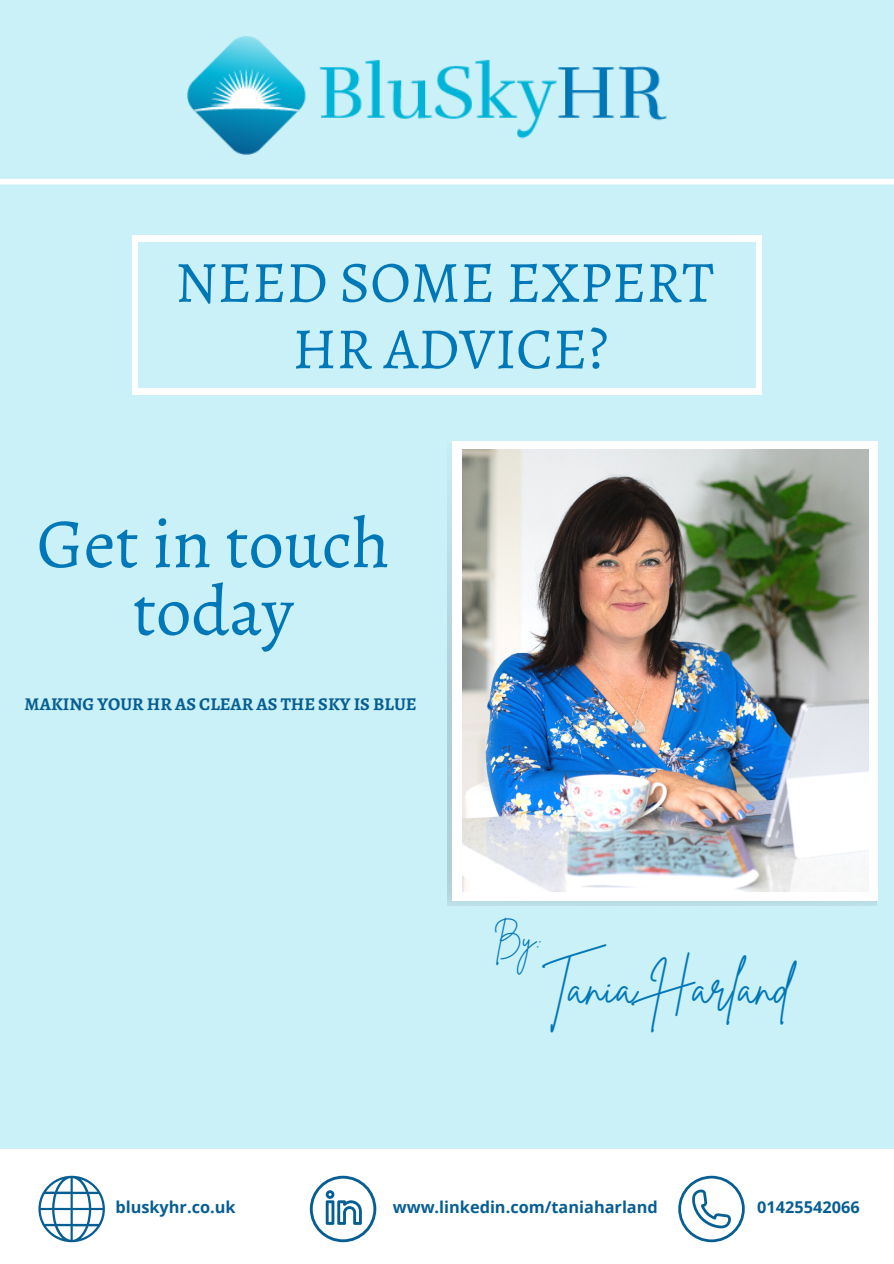
<style>
.page{position:relative;width:894px;height:1264px;background:#fff}
.page>*{position:absolute;margin:0;border:0;box-sizing:border-box;transform-origin:0 0}
.t1{font:70.5px "Alegreya";color:#0077b6}
.t2{font:58.5px "Alegreya";color:#0077b6}
.t3{font:49.35px "Brittany Signature";color:#0077b6}
.t4{font:30px "Brittany Signature";color:#0077b6}
.t5{font:700 18px "Alegreya";color:#075e92}
.t6{font:700 16.35px "Open Sans";color:#075e92}
</style>
<div class="page">
<div style="left:0;top:0;width:893px;height:1263px;background:#caf0f8"></div>
<div style="left:0;top:1148px;width:893px;height:115px;background:#fff"></div>
<svg style="left:38px;top:1175px;width:67px;height:67px"></svg>
<svg style="left:310px;top:1175px;width:66px;height:67px"></svg>
<svg style="left:678px;top:1175px;width:66px;height:67px"></svg>
<img style="left:447px;top:494px;width:429px;height:411px">
<div style="left:452px;top:441px;width:425px;height:459px;background:#fff"></div>
<img style="left:462px;top:449px;width:406px;height:442px">
<div style="left:0;top:179px;width:893px;height:5px;background:#fff"></div>
<div style="left:132px;top:235px;width:630px;height:160px;background:#fff"></div>
<div style="left:138px;top:242px;width:617px;height:145px;background:#caf0f8"></div>
<img style="left:187px;top:36px;width:480px;height:118px">
<p class="t2" style="left:175px;top:242px;width:540px">NEED SOME EXPERT</p>
<p class="t2" style="left:292px;top:309px;width:317px">HR ADVICE?</p>
<p class="t1" style="left:37px;top:495px;width:354px">Get in touch</p>
<p class="t1" style="left:133px;top:563px;width:162px">today</p>
<p class="t5" style="left:25px;top:691px;width:393px">MAKING YOUR HR AS CLEAR AS THE SKY IS BLUE</p>
<p class="t4" style="left:493px;top:920px;width:51px">By:</p>
<p class="t3" style="left:542px;top:954px;width:249px">Tania Harland</p>
<p class="t6" style="left:115px;top:1195px;width:122px">bluskyhr.co.uk</p>
<p class="t6" style="left:392px;top:1195px;width:266px">www.linkedin.com/taniaharland</p>
<p class="t6" style="left:757px;top:1195px;width:104px">01425542066</p>
</div>
